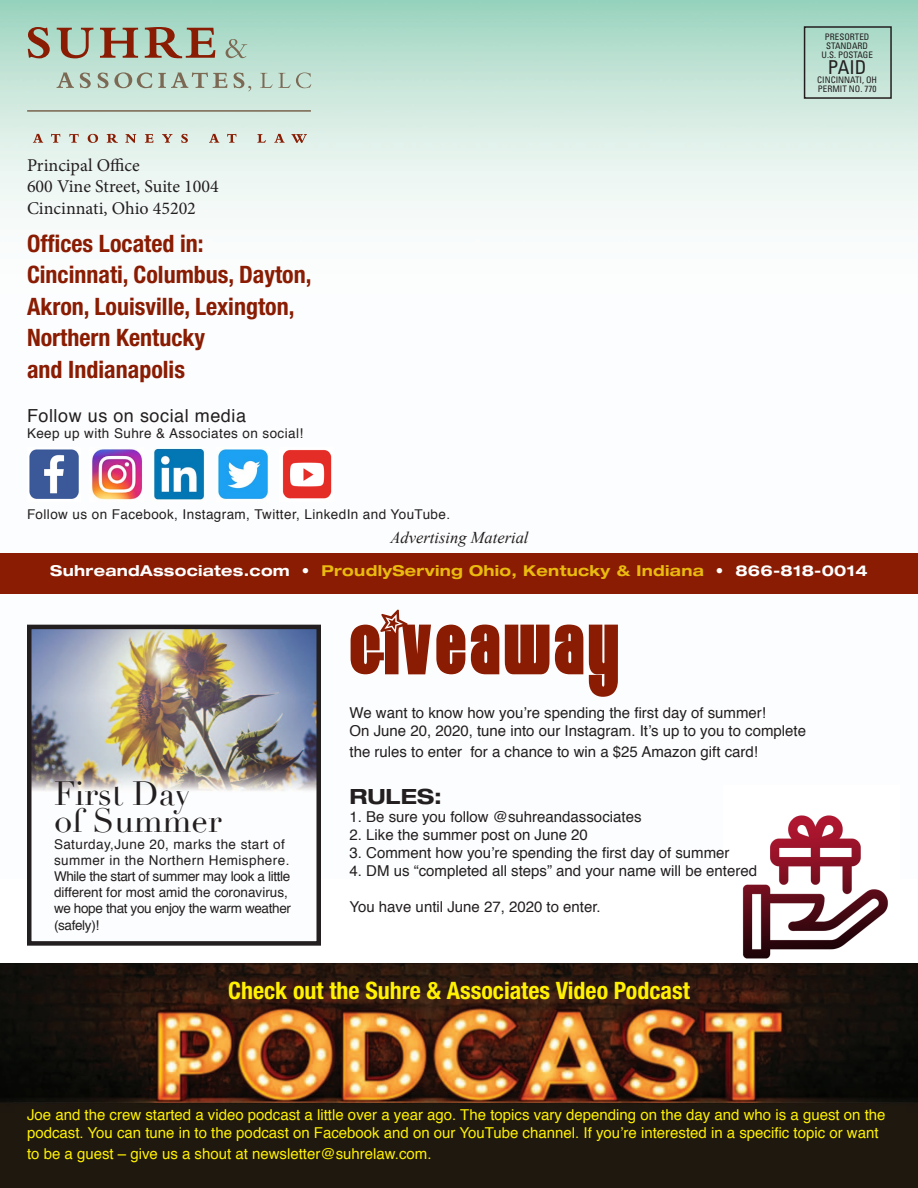
<style>
.page{position:relative;width:918px;height:1188px;background:#fff}
.page>*{position:absolute;margin:0;border:0;box-sizing:border-box;transform-origin:0 0}
.t1{font:67.5px "Eight Trackprogramtwo";letter-spacing:.075em;color:#891c02}
.t2{font:33px "Didot";color:#231f20}
.t3{font:700 condensed 24px "Helvetica Neue";color:#891c02}
.t4{font:700 condensed 24px "Helvetica Neue";color:#fff101}
.t5{font:700 expanded 21px "Helvetica Neue";color:#231f20}
.t6{font:condensed 19.2px "Univers";color:#231f20}
.t7{font:18px "Minion Pro";color:#231f20}
.t8{font:18px "Helvetica";letter-spacing:.03em;color:#231f20}
.t9{font:italic 16.5px "Times New Roman";color:#231f20}
.t10{font:15px "Helvetica";color:#231f20}
.t11{font:15px/18px "Helvetica";color:#fff101}
.t12{font:700 expanded 15px "Helvetica Neue";letter-spacing:.02em;color:#fff}
.t13{font:13.5px/16.2px "Helvetica";letter-spacing:.03em;color:#231f20}
.t14{font:13.5px/16.2px "Helvetica";letter-spacing:-.025em;color:#231f20}
.t15{font:13.5px "Helvetica";color:#231f20}
.t16{font:condensed 9px/9px "Univers";color:#231f20;text-align:center}
.s1{color:#eaba0e}
</style>
<div class="page">
<img style="left:0;top:0;width:918px;height:625px">
<img style="left:32px;top:630px;width:284px;height:162px">
<div style="left:27px;top:625px;width:294px;height:321px;border:4px solid #231f20"></div>
<div style="left:0;top:554px;width:918px;height:40px;background:#891c02"></div>
<svg style="left:28px;top:27px;width:22px;height:31px"></svg>
<svg style="left:57px;top:28px;width:36px;height:30px"></svg>
<svg style="left:100px;top:28px;width:38px;height:30px"></svg>
<svg style="left:145px;top:27px;width:70px;height:31px;background:#a08d79"></svg>
<svg style="left:226px;top:39px;width:21px;height:19px"></svg>
<svg style="left:57px;top:73px;width:17px;height:15px"></svg>
<svg style="left:80px;top:73px;width:11px;height:15px"></svg>
<svg style="left:98px;top:72px;width:129px;height:16px;background:#b0c1b1"></svg>
<svg style="left:233px;top:73px;width:18px;height:18px"></svg>
<svg style="left:260px;top:73px;width:51px;height:15px"></svg>
<hr style="left:27px;top:110px;width:284px;height:2px;background:#7c6954">
<svg style="left:33px;top:134px;width:10px;height:9px"></svg>
<svg style="left:51px;top:134px;width:9px;height:9px"></svg>
<svg style="left:69px;top:134px;width:10px;height:9px"></svg>
<svg style="left:88px;top:134px;width:10px;height:9px"></svg>
<svg style="left:107px;top:134px;width:11px;height:9px"></svg>
<svg style="left:125px;top:134px;width:11px;height:9px"></svg>
<svg style="left:145px;top:134px;width:8px;height:9px"></svg>
<svg style="left:162px;top:134px;width:11px;height:9px"></svg>
<svg style="left:181px;top:134px;width:7px;height:9px"></svg>
<svg style="left:209px;top:134px;width:10px;height:9px"></svg>
<svg style="left:227px;top:134px;width:10px;height:9px"></svg>
<svg style="left:257px;top:134px;width:9px;height:9px"></svg>
<svg style="left:274px;top:134px;width:11px;height:9px"></svg>
<svg style="left:291px;top:134px;width:16px;height:9px"></svg>
<img style="left:27px;top:447px;width:54px;height:54px">
<img style="left:90px;top:447px;width:54px;height:54px">
<img style="left:152px;top:447px;width:54px;height:54px">
<img style="left:216px;top:447px;width:54px;height:54px">
<img style="left:280px;top:447px;width:54px;height:54px">
<img style="left:742px;top:815px;width:146px;height:144px">
<img style="left:0;top:963px;width:918px;height:225px">
<div style="left:804px;top:26px;width:88px;height:73px;border:2px solid #231f20"></div>
<p class="t7" style="left:27px;top:153px;width:114px">Principal Office</p>
<p class="t7" style="left:27px;top:175px;width:193px">600 Vine Street, Suite 1004</p>
<p class="t7" style="left:27px;top:196px;width:170px">Cincinnati, Ohio 45202</p>
<p class="t3" style="left:27px;top:228px;width:178px">Offices Located in:</p>
<p class="t3" style="left:27px;top:260px;width:286px">Cincinnati, Columbus, Dayton,</p>
<p class="t3" style="left:27px;top:291px;width:269px">Akron, Louisville, Lexington,</p>
<p class="t3" style="left:27px;top:323px;width:180px">Northern Kentucky</p>
<p class="t3" style="left:27px;top:354px;width:160px">and Indianapolis</p>
<p class="t8" style="left:27px;top:402px;width:221px">Follow us on social media</p>
<p class="t13" style="left:27px;top:426px;width:278px">Keep up with Suhre &amp; Associates on social!</p>
<p class="t13" style="left:27px;top:507px;width:425px">Follow us on Facebook, Instagram, Twitter, LinkedIn and YouTube.</p>
<p class="t9" style="left:391px;top:526px;width:139px">Advertising Material</p>
<p class="t16" style="left:822px;top:32px;width:53px">PRESORTED<br>STANDARD<br>U.S. POSTAGE</p>
<p class="t6" style="left:828px;top:55px;width:40px">PAID</p>
<p class="t16" style="left:817px;top:75px;width:61px;text-align:left">CINCINNATI, OH<br>PERMIT NO. 770</p>
<p class="t12" style="left:50px;top:562px;width:819px">SuhreandAssociates.com • <span class="s1">ProudlyServing Ohio, Kentucky &amp; Indiana</span> • 866-818-0014</p>
<p class="t2" style="left:54px;top:774px;width:138px">First Day</p>
<p class="t2" style="left:54px;top:801px;width:169px">of Summer</p>
<p class="t13" style="left:54px;top:836px;width:238px">Saturday,June 20, marks the start of summer in the Northern Hemisphere.<br>While the start of summer may look a little</p>
<p class="t15" style="left:54px;top:882px;width:235px">different for most amid the coronavirus,</p>
<p class="t14" style="left:54px;top:901px;width:239px">we hope that you enjoy the warm weather (safely)!</p>
<p class="t1" style="left:350px;top:611px;width:269px">GIVEAWAY</p>
<p class="t10" style="left:350px;top:701px;width:418px">We want to know how you’re spending the first day of summer!</p>
<p class="t10" style="left:350px;top:719px;width:458px">On June 20, 2020, tune into our Instagram. It’s up to you to complete</p>
<p class="t10" style="left:350px;top:740px;width:410px">the rules to enter for a chance to win a $25 Amazon gift card!</p>
<p class="t5" style="left:350px;top:783px;width:94px">RULES:</p>
<p class="t10" style="left:350px;top:805px;width:294px">1. Be sure you follow @suhreandassociates</p>
<p class="t10" style="left:350px;top:823px;width:240px">2. Like the summer post on June 20</p>
<p class="t10" style="left:350px;top:841px;width:382px">3. Comment how you’re spending the first day of summer</p>
<p class="t10" style="left:350px;top:859px;width:409px">4. DM us “completed all steps” and your name will be entered</p>
<p class="t10" style="left:350px;top:895px;width:253px">You have until June 27, 2020 to enter.</p>
<p class="t4" style="left:228px;top:976px;width:463px">Check out the Suhre &amp; Associates Video Podcast</p>
<p class="t11" style="left:27px;top:1106px;width:860px">Joe and the crew started a video podcast a little over a year ago. The topics vary depending on the day and who is a guest on the podcast. You can tune in to the podcast on Facebook and on our YouTube channel. If you’re interested in a specific topic or want</p>
<p class="t11" style="left:27px;top:1145px;width:406px">to be a guest – give us a shout at newsletter@suhrelaw.com.</p>
</div>
